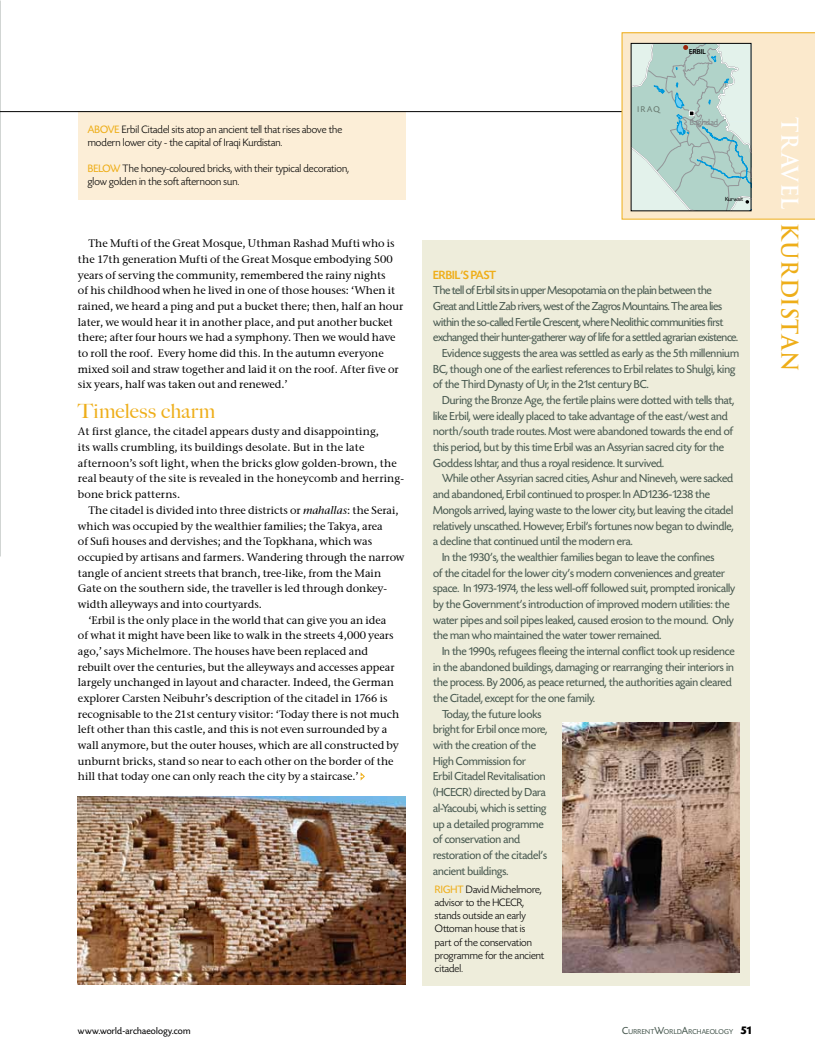
<style>
.page{position:relative;width:815px;height:1063px;background:#fff}
.page>*{position:absolute;margin:0;border:0;box-sizing:border-box;transform-origin:0 0}
.t1{font:700 22.5px "Trajan Pro";letter-spacing:.005em;color:#eeae19;scale:.96 1}
.t2{font:500 20px "Big Caslon";letter-spacing:.01em;color:#eeae19;scale:1.04 1}
.t3{font:500 12.5px "Today SHOP";color:#eeae19}
.t4{font:12.25px "Today SHOP";color:#485950}
.t5{font:12.25px "Today SHOP";letter-spacing:-.02em;color:#485950}
.t6{font:300 11.25px/13.1px "Today SHOP";letter-spacing:.01em;color:#000}
.t7{font:11.25px "Today SHOP";color:#eeae19}
.t8{font:11px/15.6px "Stone Serif ITCTT Medium";color:#000}
.t9{font:10px "Today SHOP";letter-spacing:.025em;color:#000}
.t10{font:8.75px "Today SHOP";color:#808285}
.t11{font:8.75px "Today SHOP";color:#66776e}
.t12{font:500 7.5px "Today SHOP";letter-spacing:.01em;color:#000}
.t13{font:7.38px "Today SHOP";letter-spacing:.03em;color:#485950}
.t14{font:6.25px "Today SHOP";letter-spacing:.01em;color:#000}
.s1{font-weight:400;color:#eeae19}
.s2{font-style:italic}
.s3{font-size:10.62px}
.s4{font-weight:700;font-size:11.75px;color:#000}
.s5{color:#fff}
</style>
<div class="page">
<div style="left:78px;top:112px;width:328px;height:88px;background:#fceed7"></div>
<img style="left:0;top:0;width:1px;height:556px">
<hr style="left:0;top:111px;width:815px;height:1px;background:#000">
<svg style="left:622px;top:33px;width:193px;height:186px;background:#f7e4c6"></svg>
<div style="left:423px;top:241px;width:327px;height:745px;background:#eeeddb"></div>
<svg style="left:361px;top:773px;width:4px;height:7px"></svg>
<img style="left:562px;top:723px;width:177px;height:250px">
<img style="left:78px;top:796px;width:328px;height:188px">
<svg style="left:631px;top:43px;width:120px;height:168px;background:#b1cec8"></svg>
<p class="t6" style="left:88px;top:123px;width:256px"><span class="s1">above</span> Erbil Citadel sits atop an ancient tell that rises above the modern lower city - the capital of Iraqi Kurdistan.</p>
<p class="t6" style="left:88px;top:162px;width:263px"><span class="s1">BELOW</span> The honey-coloured bricks, with their typical decoration, glow golden in the soft afternoon sun.</p>
<p class="t8" style="left:78px;top:235px;width:327px;text-indent:11px">The Mufti of the Great Mosque, Uthman Rashad Mufti who is the 17th generation Mufti of the Great Mosque embodying 500 years of serving the community, remembered the rainy nights<br>of his childhood when he lived in one of those houses: ‘When it rained, we heard a ping and put a bucket there; then, half an hour later, we would hear it in another place, and put another bucket there; after four hours we had a symphony. Then we would have to roll the roof. Every home did this. In the autumn everyone mixed soil and straw together and laid it on the roof. After five or six years, half was taken out and renewed.’</p>
<h2 class="t2" style="left:78px;top:399px;width:134px">Timeless charm</h2>
<p class="t8" style="left:78px;top:424px;width:328px">At first glance, the citadel appears dusty and disappointing,<br>its walls crumbling, its buildings desolate. But in the late afternoon’s soft light, when the bricks glow golden-brown, the real beauty of the site is revealed in the honeycomb and herring&shy;bone brick patterns.</p>
<p class="t8" style="left:89px;top:502px;width:311px">The citadel is divided into three districts or <span class="s2">mahallas</span>: the Serai,</p>
<p class="t8" style="left:78px;top:518px;width:306px">which was occupied by the wealthier families; the Takya, area</p>
<p class="t8" style="left:78px;top:534px;width:296px">of Sufi houses and dervishes; and the Topkhana, which was</p>
<p class="t8" style="left:78px;top:549px;width:328px">occupied by artisans and farmers. Wandering through the narrow</p>
<p class="t8" style="left:78px;top:565px;width:305px">tangle of ancient streets that branch, tree-like, from the Main</p>
<p class="t8" style="left:78px;top:581px;width:311px">Gate on the southern side, the traveller is led through donkey-</p>
<p class="t8" style="left:78px;top:596px;width:185px">width alleyways and into courtyards.</p>
<p class="t8" style="left:89px;top:612px;width:299px">‘Erbil is the only place in the world that can give you an idea</p>
<p class="t8" style="left:78px;top:628px;width:317px">of what it might have been like to walk in the streets 4,000 years</p>
<p class="t8" style="left:78px;top:643px;width:292px">ago,’ says Michelmore. The houses have been replaced and</p>
<p class="t8" style="left:78px;top:659px;width:318px">rebuilt over the centuries, but the alleyways and accesses appear</p>
<p class="t8" style="left:78px;top:675px;width:317px">largely unchanged in layout and character. Indeed, the German</p>
<p class="t8" style="left:78px;top:690px;width:311px">explorer Carsten Neibuhr’s description of the citadel in 1766 is</p>
<p class="t8" style="left:78px;top:706px;width:323px">recognisable to the 21st century visitor: ‘Today there is not much</p>
<p class="t8" style="left:78px;top:722px;width:311px">left other than this castle, and this is not even surrounded by a</p>
<p class="t8" style="left:78px;top:737px;width:322px">wall anymore, but the outer houses, which are all constructed by</p>
<p class="t8" style="left:78px;top:753px;width:317px">unburnt bricks, stand so near to each other on the border of the</p>
<p class="t8" style="left:78px;top:769px;width:282px">hill that today one can only reach the city by a staircase.’</p>
<p class="t11" style="left:637px;top:105px;width:24px">IRAQ</p>
<p class="t12" style="left:689px;top:48px;width:18px">ERBIL</p>
<p class="t10" style="left:690px;top:117px;width:30px">Baghdad</p>
<p class="t14" style="left:725px;top:196px;width:20px">Kurwait</p>
<p class="t3" style="left:433px;top:268px;width:64px">ERBIL’S PAST</p>
<p class="t5" style="left:433px;top:284px;width:280px">The tell of Erbil sits in upper Mesopotamia on the plain between the</p>
<p class="t5" style="left:433px;top:300px;width:290px">Great and Little Zab rivers, west of the Zagros Mountains. The area lies</p>
<p class="t5" style="left:433px;top:315px;width:292px">within the so-called Fertile Crescent, where Neolithic communities first</p>
<p class="t5" style="left:433px;top:331px;width:306px">exchanged their hunter-gatherer way of life for a settled agrarian existence.</p>
<p class="t4" style="left:442px;top:347px;width:298px">Evidence suggests the area was settled as early as the 5th millennium</p>
<p class="t4" style="left:433px;top:362px;width:304px">BC, though one of the earliest references to Erbil relates to Shulgi, king</p>
<p class="t4" style="left:433px;top:378px;width:217px">of the Third Dynasty of Ur, in the 21st century BC.</p>
<p class="t4" style="left:442px;top:394px;width:294px">During the Bronze Age, the fertile plains were dotted with tells that,</p>
<p class="t4" style="left:433px;top:409px;width:296px">like Erbil, were ideally placed to take advantage of the east/west and</p>
<p class="t4" style="left:433px;top:425px;width:301px">north/south trade routes. Most were abandoned towards the end of</p>
<p class="t4" style="left:433px;top:441px;width:292px">this period, but by this time Erbil was an Assyrian sacred city for the</p>
<p class="t4" style="left:433px;top:457px;width:232px">Goddess Ishtar, and thus a royal residence. It survived.</p>
<p class="t4" style="left:442px;top:472px;width:293px">While other Assyrian sacred cities, Ashur and Nineveh, were sacked</p>
<p class="t4" style="left:433px;top:488px;width:278px">and abandoned, Erbil continued to prosper. In AD1236-1238 the</p>
<p class="t4" style="left:433px;top:504px;width:302px">Mongols arrived, laying waste to the lower city, but leaving the citadel</p>
<p class="t4" style="left:433px;top:519px;width:302px">relatively unscathed. However, Erbil’s fortunes now began to dwindle,</p>
<p class="t4" style="left:433px;top:535px;width:201px">a decline that continued until the modern era.</p>
<p class="t4" style="left:442px;top:551px;width:274px">In the 1930’s, the wealthier families began to leave the confines</p>
<p class="t4" style="left:433px;top:566px;width:293px">of the citadel for the lower city's modern conveniences and greater</p>
<p class="t4" style="left:433px;top:582px;width:304px">space. In 1973-1974, the less well-off followed suit, prompted ironically</p>
<p class="t4" style="left:433px;top:598px;width:298px">by the Government’s introduction of improved modern utilities: the</p>
<p class="t4" style="left:433px;top:613px;width:302px">water pipes and soil pipes leaked, caused erosion to the mound. Only</p>
<p class="t4" style="left:433px;top:629px;width:230px">the man who maintained the water tower remained.</p>
<p class="t4" style="left:442px;top:645px;width:294px">In the 1990s, refugees fleeing the internal conflict took up residence</p>
<p class="t4" style="left:433px;top:660px;width:302px">in the abandoned buildings, damaging or rearranging their interiors in</p>
<p class="t4" style="left:433px;top:676px;width:300px">the process. By 2006, as peace returned, the authorities again cleared</p>
<p class="t4" style="left:433px;top:692px;width:163px">the Citadel, except for the one family.</p>
<p class="t4" style="left:442px;top:707px;width:101px">Today, the future looks</p>
<p class="t4" style="left:433px;top:723px;width:116px">bright for Erbil once more,</p>
<p class="t4" style="left:433px;top:739px;width:104px">with the creation of the</p>
<p class="t4" style="left:433px;top:755px;width:94px">High Commission for</p>
<p class="t4" style="left:433px;top:770px;width:114px">Erbil Citadel Revitalisation</p>
<p class="t4" style="left:433px;top:786px;width:114px">(HCECR) directed by Dara</p>
<p class="t4" style="left:433px;top:802px;width:115px">al-Yacoubi, which is setting</p>
<p class="t4" style="left:433px;top:817px;width:112px">up a detailed programme</p>
<p class="t4" style="left:433px;top:833px;width:88px">of conservation and</p>
<p class="t4" style="left:433px;top:849px;width:115px">restoration of the citadel’s</p>
<p class="t4" style="left:433px;top:864px;width:77px">ancient buildings.</p>
<p class="t7" style="left:435px;top:884px;width:7px">righ</p>
<p class="t6" style="left:435px;top:883px;width:111px;text-indent:23px"><span class="s1">t</span> David Michelmore, advisor to the HCECR, stands outside an early<br>Ottoman house that is part of the conservation programme for the ancient citadel.</p>
<p class="t9" style="left:78px;top:1026px;width:114px">www.world-archaeology.com</p>
<p class="t13" style="left:622px;top:1028px;width:130px"><span class="s3">C</span>URRENT<span class="s3">W</span>ORLD<span class="s3">A</span>RCHAEOLOGY <span class="s4">51</span></p>
<h1 class="t1" style="left:804px;top:117px;width:266px;rotate:90deg"><span class="s5">TRAVEL</span> KURDISTAN</h1>
</div>
